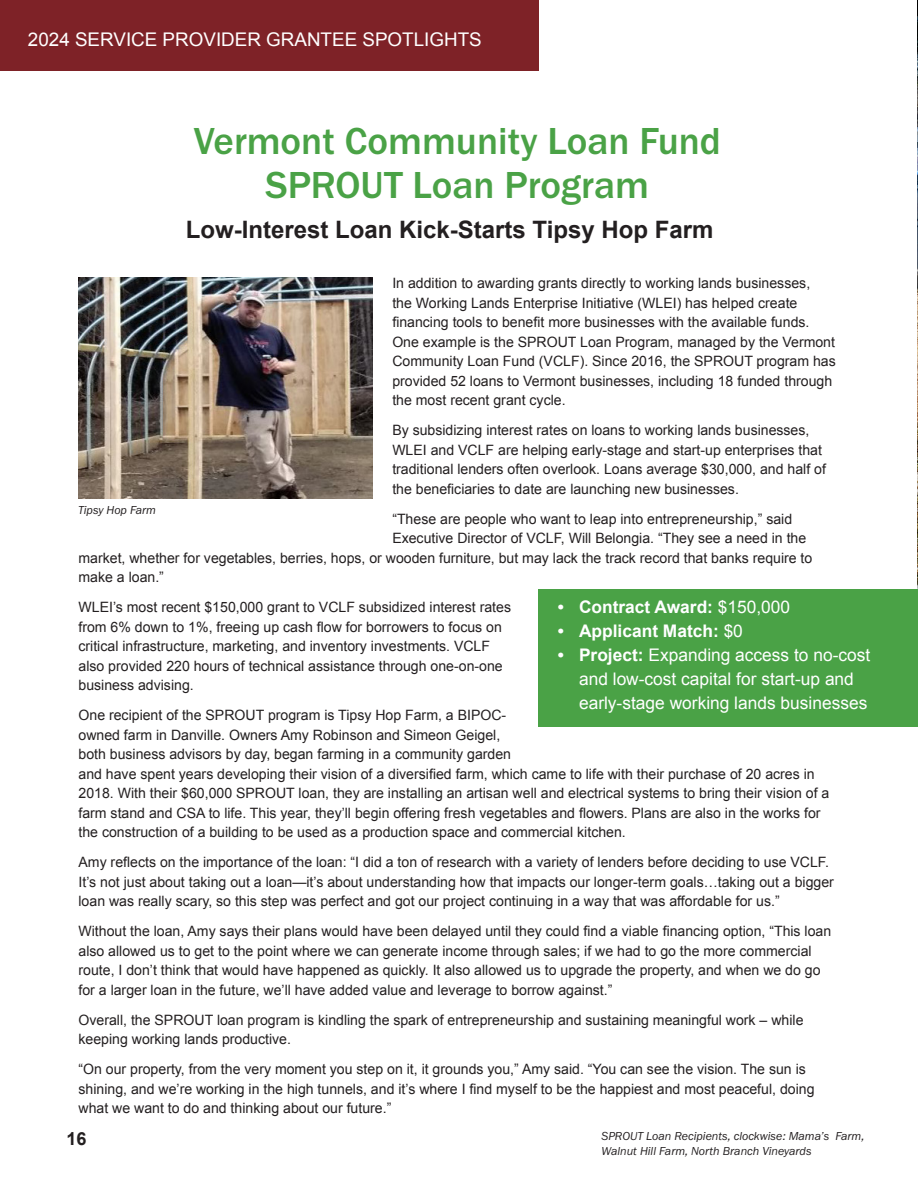
<style>
.page{position:relative;width:918px;height:1188px;background:#fff}
.page>*{position:absolute;margin:0;border:0;box-sizing:border-box;transform-origin:0 0}
.t1{font:500 39px/43.5px "Franklin Gothic URW";color:#4aa246;text-align:center}
.t2{font:700 24px "Arial";color:#231f20}
.t3{font:18.9px "Arial";color:#fff}
.t4{font:700 18px "Arial";color:#231f20}
.t5{font:17.4px/24px "Arial";color:#fff}
.t6{font:700 17.4px "Arial";color:#fff}
.t7{font:14.25px/19.5px "Arial";color:#231f20}
.t8{font:12px/14.4px "Franklin Gothic URW Boo Ita";color:#231f20}
.s1{font-weight:400}
.s2{font-weight:700}
</style>
<div class="page">
<img style="left:917px;top:0;width:1px;height:690px">
<div style="left:539px;top:589px;width:379px;height:138px;background:#4aa246"></div>
<div style="left:0;top:0;width:539px;height:70px;background:#7e2227"></div>
<img style="left:79px;top:278px;width:293px;height:220px">
<p class="t3" style="left:28px;top:26px;width:455px">2024 SERVICE PROVIDER GRANTEE SPOTLIGHTS</p>
<p class="t1" style="left:194px;top:119px;width:529px">Vermont Community Loan Fund<br>SPROUT Loan Program</p>
<p class="t2" style="left:186px;top:214px;width:529px">Low-Interest Loan Kick-Starts Tipsy Hop Farm</p>
<p class="t7" style="left:392px;top:274px;width:445px">In addition to awarding grants directly to working lands businesses,<br>the Working Lands Enterprise Initiative (WLEI) has helped create financing tools to benefit more businesses with the available funds.<br>One example is the SPROUT Loan Program, managed by the Vermont Community Loan Fund (VCLF). Since 2016, the SPROUT program has provided 52 loans to Vermont businesses, including 18 funded through the most recent grant cycle.</p>
<p class="t7" style="left:392px;top:421px;width:435px">By subsidizing interest rates on loans to working lands businesses, WLEI and VCLF are helping early-stage and start-up enterprises that traditional lenders often overlook. Loans average $30,000, and half of the beneficiaries to date are launching new businesses.</p>
<p class="t7" style="left:392px;top:509px;width:401px">“These are people who want to leap into entrepreneurship,” said</p>
<p class="t7" style="left:392px;top:529px;width:415px">Executive Director of VCLF, Will Belongia. “They see a need in the</p>
<p class="t7" style="left:79px;top:548px;width:735px">market, whether for vegetables, berries, hops, or wooden furniture, but may lack the track record that banks require to</p>
<p class="t7" style="left:79px;top:568px;width:87px">make a loan.”</p>
<p class="t7" style="left:79px;top:598px;width:434px">WLEI’s most recent $150,000 grant to VCLF subsidized interest rates from 6% down to 1%, freeing up cash flow for borrowers to focus on critical infrastructure, marketing, and inventory investments. VCLF also provided 220 hours of technical assistance through one-on-one business advising.</p>
<p class="t7" style="left:79px;top:706px;width:752px">One recipient of the SPROUT program is Tipsy Hop Farm, a BIPOC-<br>owned farm in Danville. Owners Amy Robinson and Simeon Geigel,<br>both business advisors by day, began farming in a community garden<br>and have spent years developing their vision of a diversified farm, which came to life with their purchase of 20 acres in 2018. With their $60,000 SPROUT loan, they are installing an artisan well and electrical systems to bring their vision of a farm stand and CSA to life. This year, they’ll begin offering fresh vegetables and flowers. Plans are also in the works for the construction of a building to be used as a production space and commercial kitchen.</p>
<p class="t7" style="left:79px;top:853px;width:757px">Amy reflects on the importance of the loan: “I did a ton of research with a variety of lenders before deciding to use VCLF.<br>It’s not just about taking out a loan—it’s about understanding how that impacts our longer-term goals…taking out a bigger loan was really scary, so this step was perfect and got our project continuing in a way that was affordable for us.”</p>
<p class="t7" style="left:79px;top:922px;width:754px">Without the loan, Amy says their plans would have been delayed until they could find a viable financing option, “This loan also allowed us to get to the point where we can generate income through sales; if we had to go the more commercial route, I don’t think that would have happened as quickly. It also allowed us to upgrade the property, and when we do go for a larger loan in the future, we’ll have added value and leverage to borrow against.”</p>
<p class="t7" style="left:79px;top:1010px;width:726px">Overall, the SPROUT loan program is kindling the spark of entrepreneurship and sustaining meaningful work – while keeping working lands productive.</p>
<p class="t7" style="left:79px;top:1060px;width:738px">“On our property, from the very moment you step on it, it grounds you,” Amy said. “You can see the vision. The sun is shining, and we’re working in the high tunnels, and it’s where I find myself to be the happiest and most peaceful, doing what we want to do and thinking about our future.”</p>
<p class="t8" style="left:78px;top:503px;width:80px">Tipsy Hop Farm</p>
<p class="t6" style="left:558px;top:595px;width:234px">• Contract Award: <span class="s1">$150,000</span></p>
<p class="t6" style="left:558px;top:619px;width:187px">• Applicant Match: <span class="s1">$0</span></p>
<p class="t5" style="left:579px;top:643px;width:293px;text-indent:-21px"><span class="s2">• Project:</span> Expanding access to no-cost and low-cost capital for start-up and early-stage working lands businesses</p>
<p class="t4" style="left:66px;top:1127px;width:22px">16</p>
<p class="t8" style="left:602px;top:1129px;width:264px">SPROUT Loan Recipients, clockwise: Mama’s Farm,<br>Walnut Hill Farm, North Branch Vineyards</p>
</div>
